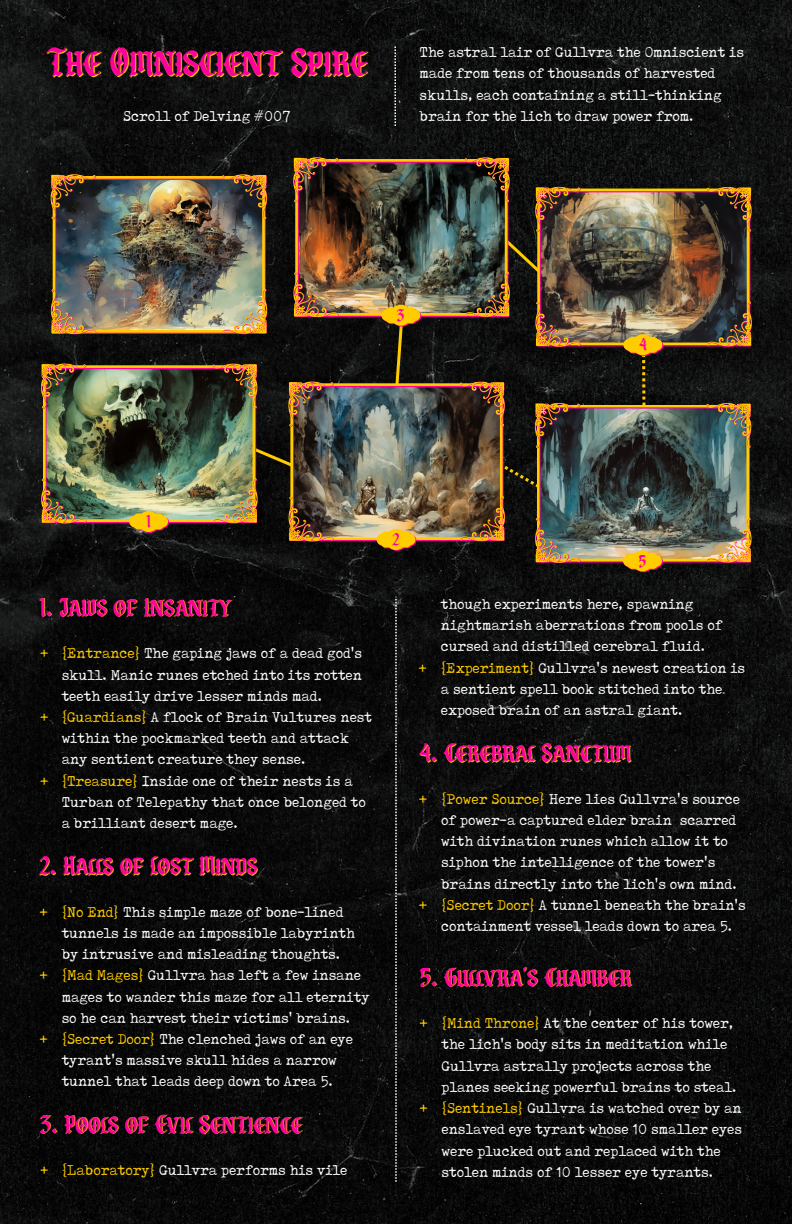
<style>
.page{position:relative;width:792px;height:1224px;background:#fff}
.page>*{position:absolute;margin:0;border:0;box-sizing:border-box;transform-origin:0 0}
.t1{font:36px "Cristone";color:#ff009d}
.t2{font:24px "Cristone";color:#ff009d}
.t3{font:16px/21.2px "Tox Typewriter";color:#fff}
.t4{font:16px "Tox Typewriter";color:#fc0}
.t5{font:16px "Cristone";color:#ff009d}
.s1{color:#fc0}
</style>
<div class="page">
<img style="left:0;top:0;width:792px;height:1224px">
<svg style="left:395px;top:597px;width:2px;height:585px"></svg>
<svg style="left:394px;top:46px;width:2px;height:80px"></svg>
<img style="left:41px;top:157px;width:711px;height:415px">
<h1 class="t1" style="left:47px;top:46px;width:322px">The Omniscient Spire</h1>
<p class="t3" style="left:420px;top:42px;width:326px">The astral lair of Gullvra the Omniscient is made from tens of thousands of harvested skulls, each containing a still-thinking brain for the lich to draw power from.</p>
<p class="t3" style="left:123px;top:105px;width:169px">Scroll of Delving #007</p>
<p class="t5" style="left:397px;top:308px;width:9px">3</p>
<p class="t5" style="left:639px;top:338px;width:9px">4</p>
<p class="t5" style="left:147px;top:514px;width:5px">1</p>
<h2 class="t2" style="left:40px;top:597px;width:193px">1. Jaws of Insanity</h2>
<p class="t3" style="left:62px;top:643px;width:312px"><span class="s1">{Entrance}</span> The gaping jaws of a dead god's skull. Manic runes etched into its rotten teeth easily drive lesser minds mad. <span class="s1">{Guardians}</span> A flock of Brain Vultures nest within the pockmarked teeth and attack any sentient creature they sense. <span class="s1">{Treasure}</span> Inside one of their nests is a Turban of Telepathy that once belonged to a brilliant desert mage.</p>
<p class="t4" style="left:41px;top:645px;width:9px">+</p>
<p class="t4" style="left:41px;top:709px;width:9px">+</p>
<p class="t4" style="left:41px;top:772px;width:9px">+</p>
<h2 class="t2" style="left:40px;top:855px;width:219px">2. Halls of Lost Minds</h2>
<p class="t3" style="left:62px;top:901px;width:309px"><span class="s1">{No End}</span> This simple maze of bone-lined tunnels is made an impossible labyrinth by intrusive and misleading thoughts. <span class="s1">{Mad Mages}</span> Gullvra has left a few insane mages to wander this maze for all eternity so he can harvest their victims' brains. <span class="s1">{Secret Door}</span> The clenched jaws of an eye tyrant's massive skull hides a narrow tunnel that leads deep down to Area 5.</p>
<p class="t4" style="left:40px;top:903px;width:9px">+</p>
<p class="t4" style="left:40px;top:967px;width:9px">+</p>
<p class="t4" style="left:40px;top:1031px;width:9px">+</p>
<h2 class="t2" style="left:40px;top:1113px;width:263px">3. Pools of Evil Sentience</h2>
<p class="t3" style="left:41px;top:1159px;width:308px"><span class="s1">+ {Laboratory}</span> Gullvra performs his vile</p>
<p class="t5" style="left:393px;top:532px;width:8px">2</p>
<p class="t4" style="left:419px;top:659px;width:9px">+</p>
<p class="t5" style="left:639px;top:554px;width:9px">5</p>
<p class="t3" style="left:441px;top:593px;width:306px">though experiments here, spawning nightmarish aberrations from pools of cursed and distilled cerebral fluid. <span class="s1">{Experiment}</span> Gullvra's newest creation is a sentient spell book stitched into the exposed brain of an astral giant.</p>
<h2 class="t2" style="left:419px;top:742px;width:214px">4. Cerebral Sanctum</h2>
<p class="t3" style="left:441px;top:788px;width:306px"><span class="s1">{Power Source}</span> Here lies Gullvra's source of power-a captured elder brain scarred with divination runes which allow it to siphon the intelligence of the tower's brains directly into the lich's own mind. <span class="s1">{Secret Door}</span> A tunnel beneath the brain's containment vessel leads down to area 5.</p>
<p class="t4" style="left:419px;top:791px;width:9px">+</p>
<p class="t4" style="left:419px;top:897px;width:9px">+</p>
<h2 class="t2" style="left:420px;top:967px;width:213px">5. Gullvra's Chamber</h2>
<p class="t3" style="left:442px;top:1013px;width:302px"><span class="s1">{Mind Throne}</span> At the center of his tower, the lich's body sits in meditation while Gullvra astrally projects across the planes seeking powerful brains to steal. <span class="s1">{Sentinels}</span> Gullvra is watched over by an enslaved eye tyrant whose 10 smaller eyes were plucked out and replaced with the stolen minds of 10 lesser eye tyrants.</p>
<p class="t4" style="left:420px;top:1015px;width:9px">+</p>
<p class="t4" style="left:420px;top:1100px;width:9px">+</p>
</div>
